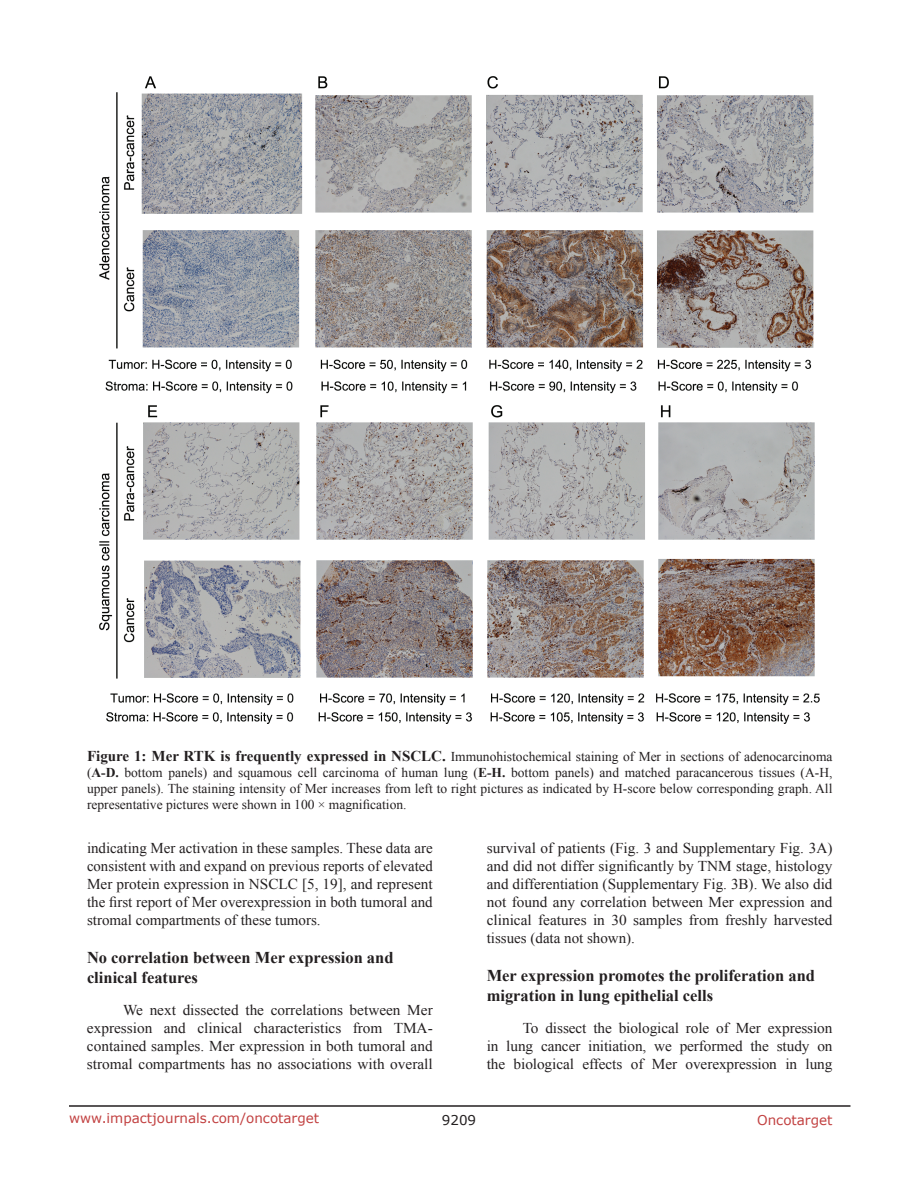
<style>
.page{position:relative;width:918px;height:1188px;background:#fff}
.page>*{position:absolute;margin:0;border:0;box-sizing:border-box;transform-origin:0 0}
.t1{font:700 16.5px/19.8px "Times New Roman";color:#231f20}
.t2{font:15px/18px "Times New Roman";color:#231f20;text-align:justify}
.t3{font:13.5px/16.2px "Times New Roman";color:#231f20;text-align:justify}
.t4{font:13.5px "Verdana";color:#c24141}
.t5{font:13.5px "Verdana";color:#231f20}
.s1{font-weight:700;font-size:15px}
.s2{font-weight:700}
</style>
<div class="page">
<hr style="left:69px;top:1105px;width:781px;height:2px;background:#231f20">
<img style="left:100px;top:76px;width:720px;height:647px">
<p class="t3" style="left:87px;top:748px;width:747px"><span class="s1">Figure 1: Mer RTK is frequently expressed in NSCLC.</span> Immunohistochemical staining of Mer in sections of adenocarcinoma (<span class="s2">A-D.</span> bottom panels) and squamous cell carcinoma of human lung (<span class="s2">E-H.</span> bottom panels) and matched paracancerous tissues (A-H, upper panels). The staining intensity of Mer increases from left to right pictures as indicated by H-score below corresponding graph. All representative pictures were shown in 100 × magnification.</p>
<p class="t2" style="left:87px;top:839px;width:347px">indicating Mer activation in these samples. These data are consistent with and expand on previous reports of elevated Mer protein expression in NSCLC [5, 19], and represent the first report of Mer overexpression in both tumoral and stromal compartments of these tumors.</p>
<p class="t1" style="left:87px;top:947px;width:308px">No correlation between Mer expression and clinical features</p>
<p class="t2" style="left:87px;top:1000px;width:347px;text-indent:36px">We next dissected the correlations between Mer expression and clinical characteristics from TMA&shy;contained samples. Mer expression in both tumoral and stromal compartments has no associations with overall</p>
<p class="t2" style="left:487px;top:839px;width:347px">survival of patients (Fig. 3 and Supplementary Fig. 3A) and did not differ significantly by TNM stage, histology and differentiation (Supplementary Fig. 3B). We also did not found any correlation between Mer expression and clinical features in 30 samples from freshly harvested tissues (data not shown).</p>
<p class="t1" style="left:487px;top:965px;width:330px">Mer expression promotes the proliferation and migration in lung epithelial cells</p>
<p class="t2" style="left:487px;top:1018px;width:347px;text-indent:36px">To dissect the biological role of Mer expression in lung cancer initiation, we performed the study on the biological effects of Mer overexpression in lung</p>
<p class="t4" style="left:69px;top:1109px;width:252px">www.impactjournals.com/oncotarget</p>
<p class="t5" style="left:442px;top:1111px;width:36px">9209</p>
<p class="t4" style="left:757px;top:1111px;width:77px">Oncotarget</p>
</div>
